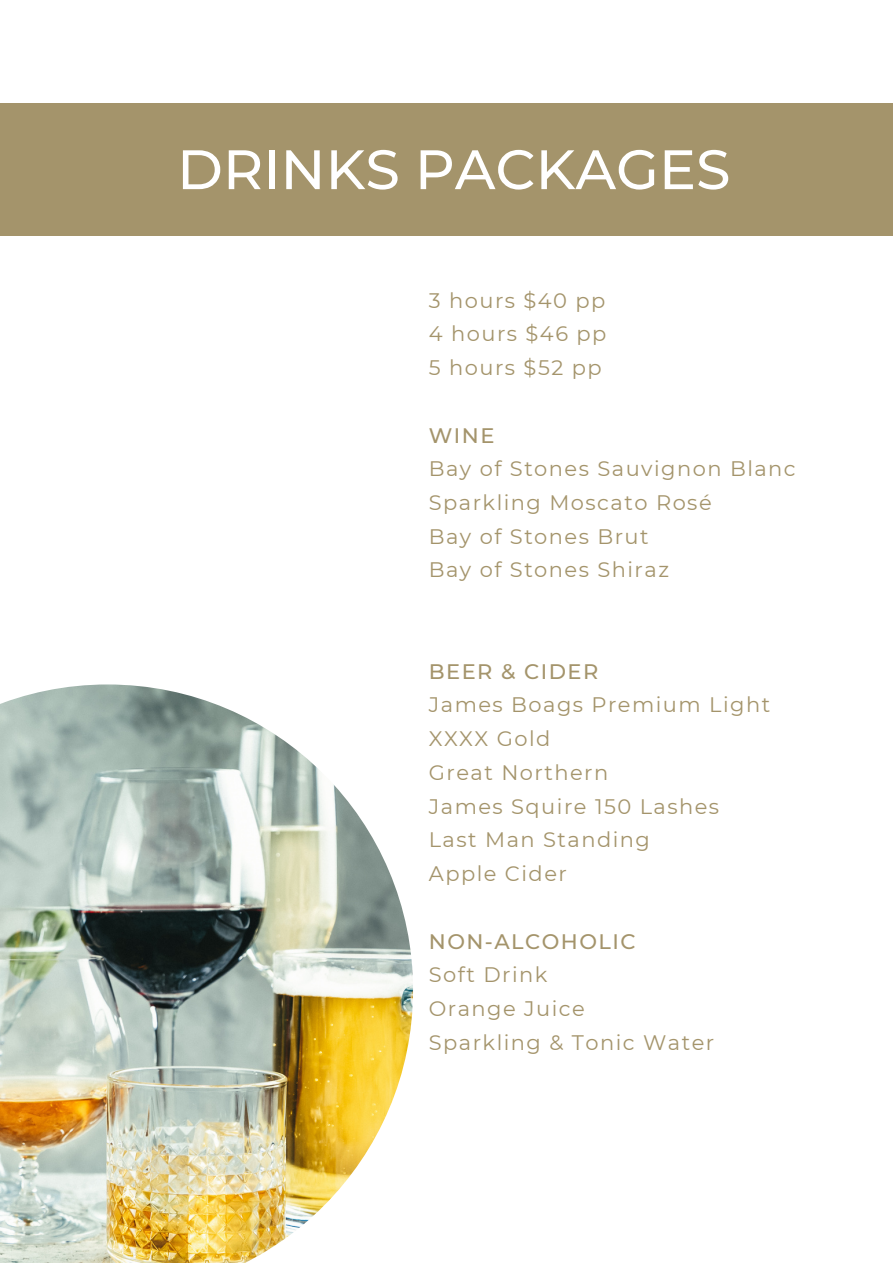
<style>
.page{position:relative;width:893px;height:1264px;background:#fff}
.page>*{position:absolute;margin:0;border:0;box-sizing:border-box;transform-origin:0 0}
.t1{font:500 55.5px "Montserrat";color:#fff}
.t2{font:21px "Montserrat";letter-spacing:.07em;color:#a4946b}
.t3{font:500 21px "Montserrat";letter-spacing:.07em;color:#a4946b}
</style>
<div class="page">
<div style="left:0;top:103px;width:892px;height:133px;background:#a4946b"></div>
<img style="left:0;top:684px;width:413px;height:578px">
<p class="t1" style="left:177px;top:135px;width:555px">DRINKS PACKAGES</p>
<p class="t2" style="left:429px;top:287px;width:178px">3 hours $40 pp</p>
<p class="t2" style="left:429px;top:321px;width:179px">4 hours $46 pp</p>
<p class="t2" style="left:429px;top:355px;width:174px">5 hours $52 pp</p>
<p class="t3" style="left:429px;top:422px;width:67px">WINE</p>
<p class="t2" style="left:429px;top:456px;width:368px">Bay of Stones Sauvignon Blanc</p>
<p class="t2" style="left:429px;top:489px;width:284px">Sparkling Moscato Rosé</p>
<p class="t2" style="left:429px;top:523px;width:221px">Bay of Stones Brut</p>
<p class="t2" style="left:429px;top:557px;width:242px">Bay of Stones Shiraz</p>
<p class="t3" style="left:429px;top:658px;width:171px">BEER &amp; CIDER</p>
<p class="t2" style="left:429px;top:692px;width:343px">James Boags Premium Light</p>
<p class="t2" style="left:429px;top:725px;width:123px">XXXX Gold</p>
<p class="t2" style="left:429px;top:759px;width:181px">Great Northern</p>
<p class="t2" style="left:429px;top:793px;width:292px">James Squire 150 Lashes</p>
<p class="t2" style="left:429px;top:827px;width:223px">Last Man Standing</p>
<p class="t2" style="left:429px;top:860px;width:139px">Apple Cider</p>
<p class="t3" style="left:429px;top:928px;width:208px">NON-ALCOHOLIC</p>
<p class="t2" style="left:429px;top:962px;width:120px">Soft Drink</p>
<p class="t2" style="left:429px;top:995px;width:158px">Orange Juice</p>
<p class="t2" style="left:429px;top:1029px;width:287px">Sparkling &amp; Tonic Water</p>
</div>
